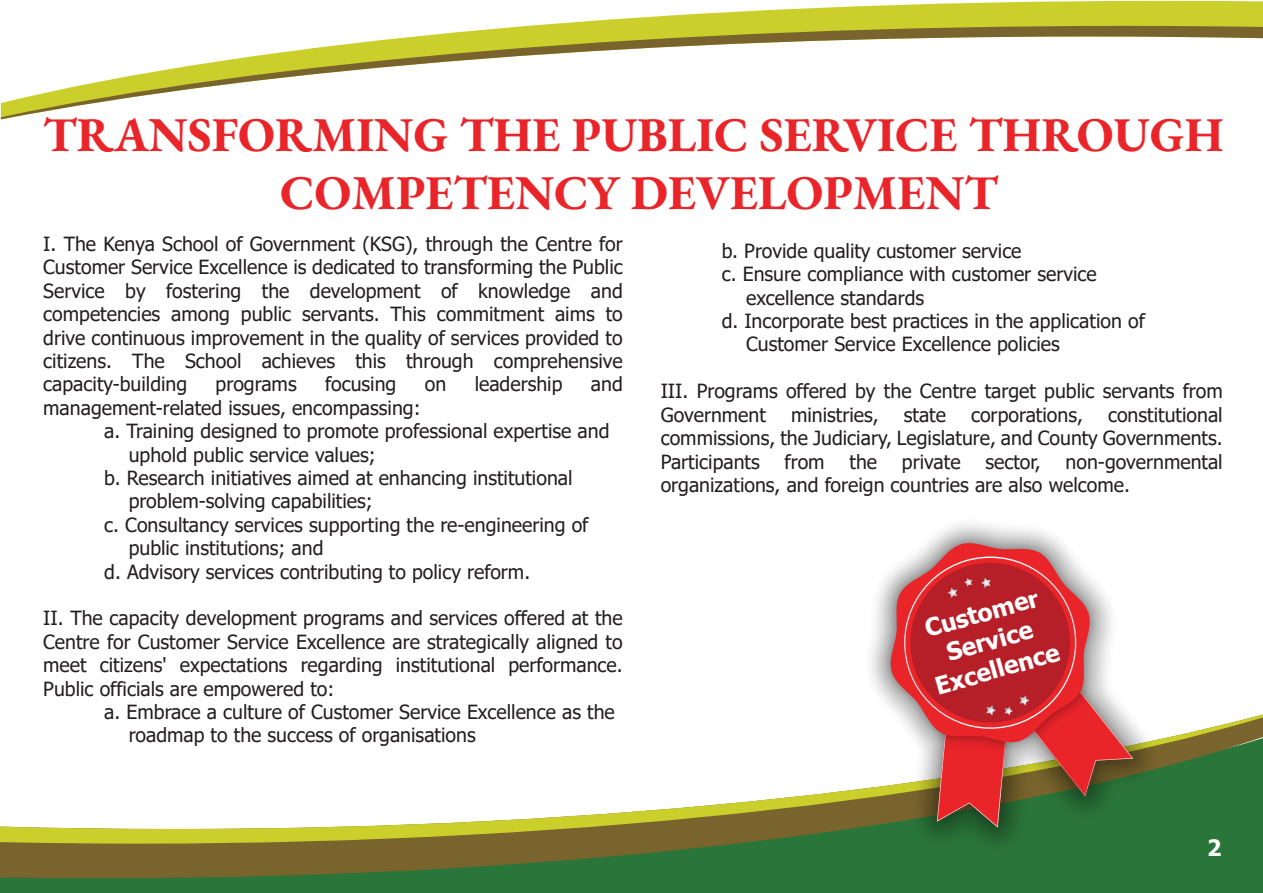
<style>
.page{position:relative;width:1263px;height:893px;background:#fff}
.page>*{position:absolute;margin:0;border:0;box-sizing:border-box;transform-origin:0 0}
.t1{font:48.6px/58.2px "EB Garamond";color:#e9252a;text-align:center}
.t2{font:700 24.15px/29px "Tahoma";color:#fff;text-align:center}
.t3{font:700 22.5px "Tahoma";color:#fff}
.t4{font:19.5px/23.4px "Tahoma";color:#231f20;text-align:justify}
</style>
<div class="page">
<div style="left:0;top:878px;width:1263px;height:15px;background:#2a7539"></div>
<svg style="left:0;top:844px;width:1263px;height:34px;background:#4f6c33"></svg>
<svg style="left:0;top:714px;width:1263px;height:130px"></svg>
<svg style="left:527px;top:1px;width:736px;height:25px;fill:#cbcf2b"></svg>
<svg style="left:1px;top:26px;width:1262px;height:93px"></svg>
<img style="left:858px;top:523px;width:308px;height:338px">
<img style="left:1133px;top:610px;width:18px;height:204px">
<img style="left:919px;top:827px;width:112px;height:18px">
<img style="left:873px;top:525px;width:234px;height:235px">
<svg style="left:888px;top:540px;width:245px;height:287px;background:#be655f"></svg>
<h1 class="t1" style="left:43px;top:106px;width:1182px">TRANSFORMING THE PUBLIC SERVICE THROUGH<br>COMPETENCY DEVELOPMENT</h1>
<p class="t4" style="left:43px;top:233px;width:581px">I. The Kenya School of Government (KSG), through the Centre for Customer Service Excellence is dedicated to transforming the Public Service by fostering the development of knowledge and competencies among public servants. This commitment aims to drive continuous improvement in the quality of services provided to citizens. The School achieves this through comprehensive capacity-building</p>
<p class="t4" style="left:722px;top:240px;width:301px">b. Provide quality customer service</p>
<p class="t4" style="left:722px;top:264px;width:376px">c. Ensure compliance with customer service</p>
<p class="t4" style="left:746px;top:287px;width:180px">excellence standards</p>
<p class="t4" style="left:722px;top:310px;width:425px">d. Incorporate best practices in the application of</p>
<p class="t4" style="left:746px;top:334px;width:315px">Customer Service Excellence policies</p>
<p class="t4" style="left:661px;top:381px;width:564px">III. Programs offered by the Centre target public servants from<br>Government</p>
<p class="t4" style="left:216px;top:374px;width:83px">programs</p>
<p class="t4" style="left:325px;top:374px;width:73px">focusing</p>
<p class="t4" style="left:425px;top:374px;width:23px">on</p>
<p class="t4" style="left:475px;top:374px;width:89px">leadership</p>
<p class="t4" style="left:591px;top:374px;width:33px">and</p>
<p class="t4" style="left:43px;top:397px;width:379px">management-related issues, encompassing:</p>
<p class="t4" style="left:104px;top:420px;width:507px">a. Training designed to promote professional expertise and</p>
<p class="t4" style="left:129px;top:444px;width:249px">uphold public service values;</p>
<p class="t4" style="left:104px;top:467px;width:470px">b. Research initiatives aimed at enhancing institutional</p>
<p class="t4" style="left:129px;top:491px;width:246px">problem-solving capabilities;</p>
<p class="t4" style="left:104px;top:514px;width:486px">c. Consultancy services supporting the re-engineering of</p>
<p class="t4" style="left:129px;top:537px;width:196px">public institutions; and</p>
<p class="t4" style="left:104px;top:561px;width:427px">d. Advisory services contributing to policy reform.</p>
<p class="t4" style="left:43px;top:608px;width:581px">II. The capacity development programs and services offered at the Centre for Customer Service Excellence are strategically aligned to meet citizens' expectations regarding institutional performance.<br>Public officials are empowered to:</p>
<p class="t4" style="left:129px;top:701px;width:488px;text-indent:-24px">a. Embrace a culture of Customer Service Excellence as the roadmap to the success of organisations</p>
<p class="t4" style="left:661px;top:404px;width:564px;text-indent:447px">constitutional commissions, the Judiciary, Legislature, and County Governments.<br>Participants</p>
<p class="t4" style="left:791px;top:404px;width:89px">ministries,</p>
<p class="t4" style="left:904px;top:404px;width:44px">state</p>
<p class="t4" style="left:971px;top:404px;width:113px">corporations,</p>
<p class="t4" style="left:785px;top:451px;width:42px">from</p>
<p class="t4" style="left:849px;top:451px;width:29px">the</p>
<p class="t4" style="left:902px;top:451px;width:60px">private</p>
<p class="t4" style="left:985px;top:451px;width:57px">sector,</p>
<p class="t4" style="left:661px;top:451px;width:563px;text-indent:405px">non-governmental organizations, and foreign countries are also welcome.</p>
<p class="t2" style="left:916px;top:618px;width:129px;rotate:-16deg">Customer<br>Service<br>Excellence</p>
<p class="t3" style="left:1207px;top:832px;width:16px">2</p>
</div>
